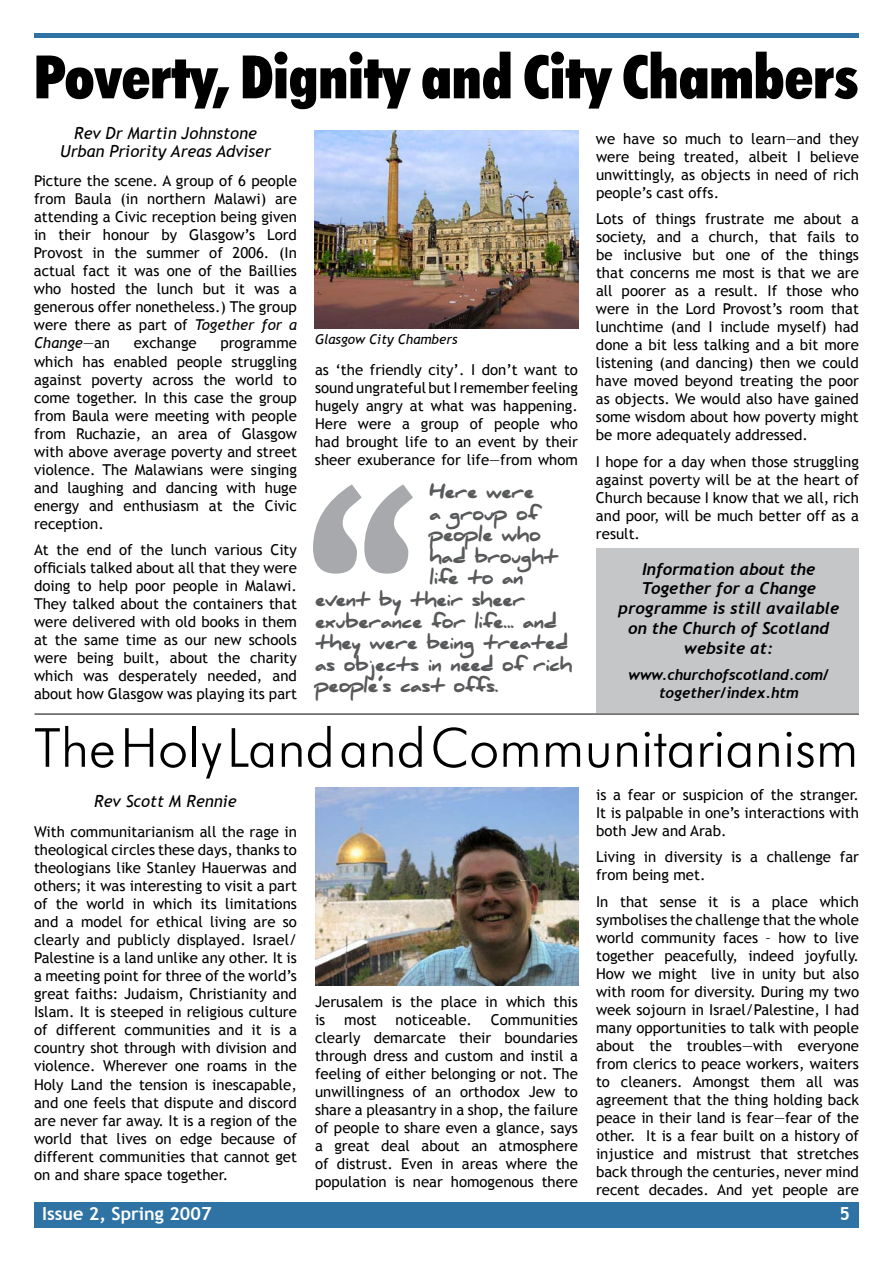
<style>
.page{position:relative;width:893px;height:1263px;background:#fff}
.page>*{position:absolute;margin:0;border:0;box-sizing:border-box;transform-origin:0 0}
.t1{font:300px "Trebuchet MS";color:#a7a9ac}
.t2{font:900 condensed 60px "Futura BT";color:#000}
.t3{font:300 54px "Futura BT";color:#000}
.t4{font:900 18px "Daniel";letter-spacing:-.025em;color:#58595b}
.t5{font:700 18px "Trebuchet MS";color:#fff}
.t6{font:italic 700 16.5px/19.8px "Trebuchet";color:#000;text-align:center}
.t7{font:italic 16.5px/18px "Trebuchet MS";color:#000;text-align:center}
.t8{font:15px/18px "Trebuchet MS";color:#000;text-align:justify}
.t9{font:italic 700 15px/18px "Trebuchet";color:#000;text-align:center}
.t10{font:italic 13.5px "Trebuchet MS";color:#000}
.s1{font-style:italic}
</style>
<div class="page">
<div style="left:34px;top:1202px;width:824px;height:26px;background:#2e73a4"></div>
<hr style="left:34px;top:33px;width:824px;height:4px;background:#2e73a4">
<img style="left:315px;top:131px;width:263px;height:197px">
<div style="left:596px;top:549px;width:263px;height:164px;background:#c5c6c8"></div>
<hr style="left:34px;top:714px;width:825px;height:1px;background:#000">
<img style="left:315px;top:788px;width:263px;height:197px">
<h2 class="t2" style="left:34px;top:41px;width:826px">Poverty, Dignity and City Chambers</h2>
<p class="t7" style="left:60px;top:124px;width:212px">Rev Dr Martin Johnstone<br>Urban Priority Areas Adviser</p>
<p class="t8" style="left:596px;top:130px;width:264px">we have so much to learn—and they were being treated, albeit I believe unwittingly, as objects in need of rich people’s cast offs.</p>
<p class="t8" style="left:596px;top:210px;width:265px">Lots of things frustrate me about a society, and a church, that fails to be inclusive but one of the things that concerns me most is that we are all poorer as a result. If those who were in the Lord Provost’s room that lunchtime (and I include myself) had done a bit less talking and a bit more listening (and dancing) then we could have moved beyond treating the poor as objects. We would also have gained some wisdom about how poverty might be more adequately addressed.</p>
<p class="t8" style="left:596px;top:453px;width:264px">I hope for a day when those struggling against poverty will be at the heart of Church because I know that we all, rich and poor, will be much better off as a result.</p>
<p class="t6" style="left:618px;top:559px;width:223px">Information about the<br>Together for a Change programme is still available on the Church of Scotland website at:</p>
<p class="t9" style="left:628px;top:666px;width:202px">www.churchofscotland.com/ together/index.htm</p>
<h3 class="t3" style="left:34px;top:715px;width:826px">The Holy Land and Communitarianism</h3>
<p class="t8" style="left:34px;top:172px;width:265px">Picture the scene. A group of 6 people from Baula (in northern Malawi) are attending a Civic reception being given in their honour by Glasgow’s Lord Provost in the summer of 2006. (In actual fact it was one of the Baillies who hosted the lunch but it was a generous offer nonetheless.) The group were there as part of <span class="s1">Together for a Change</span>—an</p>
<p class="t10" style="left:315px;top:331px;width:144px">Glasgow City Chambers</p>
<p class="t8" style="left:134px;top:334px;width:65px">exchange</p>
<p class="t8" style="left:34px;top:334px;width:264px;text-indent:186px">programme which has enabled people struggling against poverty across the world to come together. In this case the group from Baula were meeting with people from Ruchazie, an area of Glasgow with above average poverty and street violence. The Malawians were singing and laughing and dancing with huge energy and enthusiasm at the Civic reception.</p>
<p class="t8" style="left:34px;top:541px;width:264px">At the end of the lunch various City officials talked about all that they were doing to help poor people in Malawi.<br>They talked about the containers that were delivered with old books in them at the same time as our new schools were being built, about the charity which was desperately needed, and about how Glasgow was playing its part</p>
<p class="t8" style="left:315px;top:360px;width:264px">as ‘the friendly city’. I don’t want to sound ungrateful but I remember feeling hugely angry at what was happening.<br>Here were a group of people who had brought life to an event by their sheer exuberance for life—from whom</p>
<h1 class="t1" style="left:281px;top:423px;width:163px">‘‘</h1>
<p class="t4" style="left:429px;top:481px;width:106px">Here were</p>
<p class="t4" style="left:429px;top:503px;width:110px">a group of</p>
<p class="t4" style="left:429px;top:524px;width:113px">people who</p>
<p class="t4" style="left:429px;top:546px;width:130px">had brought</p>
<p class="t4" style="left:429px;top:568px;width:95px">life to an</p>
<p class="t4" style="left:315px;top:589px;width:212px">event by their sheer</p>
<p class="t4" style="left:315px;top:611px;width:243px">exuberance for life... and</p>
<p class="t4" style="left:315px;top:632px;width:255px">they were being treated</p>
<p class="t4" style="left:315px;top:654px;width:259px">as objects in need of rich</p>
<p class="t4" style="left:315px;top:676px;width:185px">people’s cast offs.</p>
<p class="t7" style="left:94px;top:792px;width:144px">Rev Scott M Rennie</p>
<p class="t8" style="left:34px;top:823px;width:265px">With communitarianism all the rage in theological circles these days, thanks to theologians like Stanley Hauerwas and others; it was interesting to visit a part of the world in which its limitations and a model for ethical living are so clearly and publicly displayed. Israel/ Palestine is a land unlike any other. It is a meeting point for three of the world’s great faiths: Judaism, Christianity and Islam. It is steeped in religious culture of different communities and it is a country shot through with division and violence. Wherever one roams in the Holy Land the tension is inescapable, and one feels that dispute and discord are never far away. It is a region of the world that lives on edge because of different communities that cannot get on and share space together.</p>
<p class="t8" style="left:315px;top:993px;width:264px">Jerusalem is the place in which this is</p>
<p class="t8" style="left:344px;top:1011px;width:34px">most</p>
<p class="t8" style="left:396px;top:1011px;width:78px">noticeable.</p>
<p class="t8" style="left:315px;top:1011px;width:265px;text-indent:176px">Communities clearly demarcate their boundaries through dress and custom and instil a feeling of either belonging or not. The unwillingness of an orthodox Jew to share a pleasantry in a shop, the failure of people to share even a glance, says a great deal about an atmosphere of distrust. Even in areas where the population is near homogenous there</p>
<p class="t8" style="left:596px;top:786px;width:264px">is a fear or suspicion of the stranger.<br>It is palpable in one’s interactions with both Jew and Arab.</p>
<p class="t8" style="left:596px;top:848px;width:264px">Living in diversity is a challenge far from being met.</p>
<p class="t8" style="left:596px;top:893px;width:265px">In that sense it is a place which symbolises the challenge that the whole world community faces – how to live together peacefully, indeed joyfully.<br>How we might live in unity but also with room for diversity. During my two week sojourn in Israel/Palestine, I had many opportunities to talk with people about the troubles—with everyone from clerics to peace workers, waiters to cleaners. Amongst them all was agreement that the thing holding back peace in their land is fear—fear of the other. It is a fear built on a history of injustice and mistrust that stretches back through the centuries, never mind recent decades. And yet people are</p>
<p class="t5" style="left:42px;top:1202px;width:171px">Issue 2, Spring 2007</p>
<p class="t5" style="left:839px;top:1202px;width:12px">5</p>
</div>
